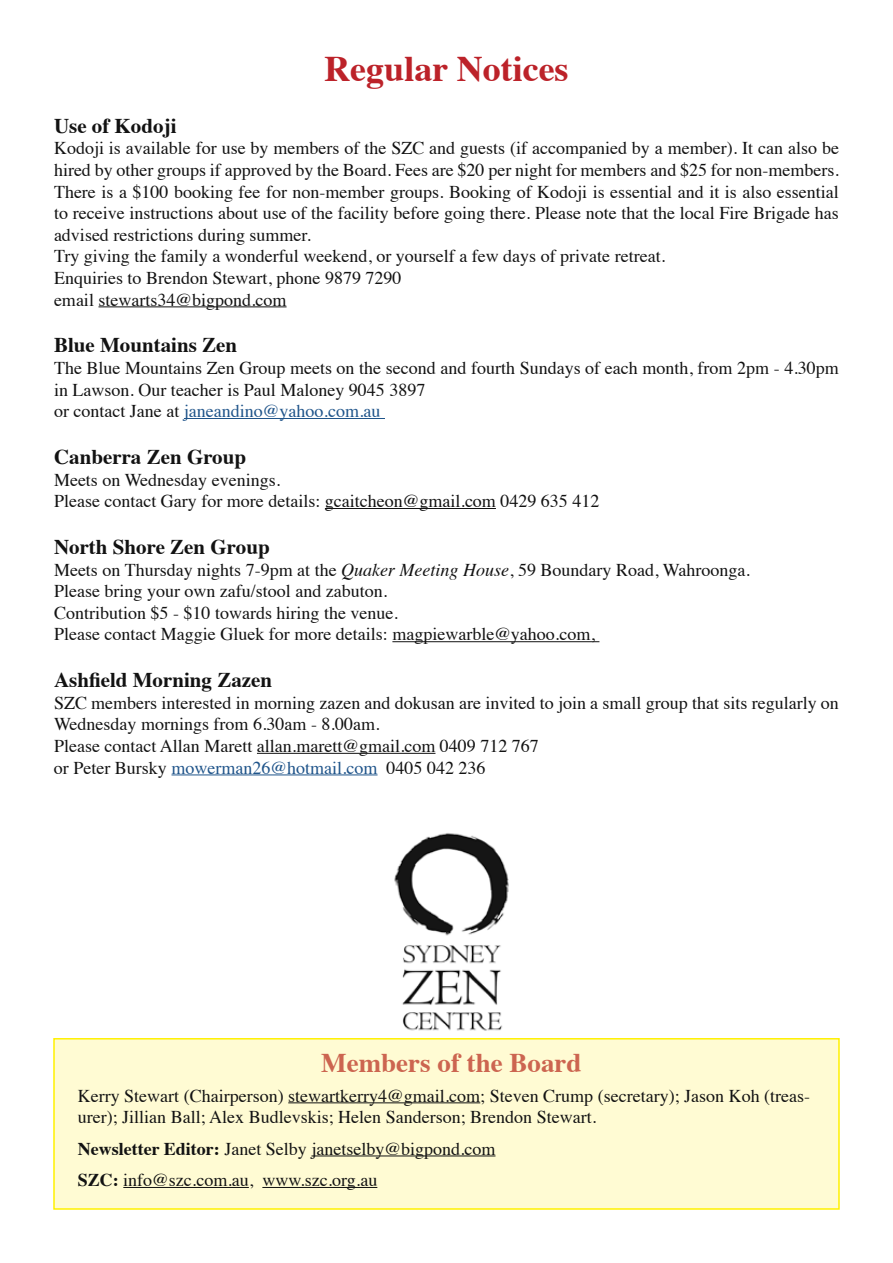
<style>
.page{position:relative;width:893px;height:1263px;background:#fff}
.page>*{position:absolute;margin:0;border:0;box-sizing:border-box;transform-origin:0 0}
.t1{font:700 36px "Times";color:#bc2229}
.t2{font:700 27px "Times";color:#cc6550}
.t3{font:700 21px "Times";color:#121212}
.t4{font:18px/21.6px "Times";color:#121212}
.s1{color:#1f548a}
.s2{font-style:italic}
.s3{font-weight:700}
</style>
<div class="page">
<div style="left:53px;top:1038px;width:787px;height:172px;background:#fffbd3;border:2px solid #fff100"></div>
<hr style="left:98px;top:306px;width:189px;height:1px;background:#121212">
<hr style="left:184px;top:418px;width:201px;height:1px;background:#1f548a">
<hr style="left:325px;top:508px;width:171px;height:1px;background:#121212">
<hr style="left:392px;top:641px;width:207px;height:1px;background:#121212">
<hr style="left:257px;top:753px;width:178px;height:1px;background:#121212">
<hr style="left:171px;top:774px;width:207px;height:1px;background:#1f548a">
<hr style="left:288px;top:1102px;width:192px;height:1px;background:#121212">
<hr style="left:311px;top:1155px;width:184px;height:1px;background:#121212">
<hr style="left:123px;top:1187px;width:126px;height:1px;background:#121212">
<hr style="left:262px;top:1187px;width:115px;height:1px;background:#121212">
<img style="left:394px;top:833px;width:115px;height:198px">
<h1 class="t1" style="left:324px;top:34px;width:246px">Regular Notices</h1>
<p class="t3" style="left:54px;top:105px;width:124px">Use of Kodoji</p>
<p class="t4" style="left:54px;top:136px;width:786px">Kodoji is available for use by members of the SZC and guests (if accompanied by a member). It can also be hired by other groups if approved by the Board. Fees are $20 per night for members and $25 for non-members.<br>There is a $100 booking fee for non-member groups. Booking of Kodoji is essential and it is also essential to receive instructions about use of the facility before going there. Please note that the local Fire Brigade has advised restrictions during summer.<br>Try giving the family a wonderful weekend, or yourself a few days of private retreat.<br>Enquiries to Brendon Stewart, phone 9879 7290<br>email stewarts34@bigpond.com</p>
<p class="t3" style="left:54px;top:325px;width:185px">Blue Mountains Zen</p>
<p class="t4" style="left:54px;top:355px;width:786px">The Blue Mountains Zen Group meets on the second and fourth Sundays of each month, from 2pm - 4.30pm in Lawson. Our teacher is Paul Maloney 9045 3897<br>or contact Jane at <span class="s1">janeandino@yahoo.com.au</span></p>
<p class="t3" style="left:54px;top:437px;width:194px">Canberra Zen Group</p>
<p class="t4" style="left:54px;top:467px;width:547px">Meets on Wednesday evenings.<br>Please contact Gary for more details: gcaitcheon@gmail.com 0429 635 412</p>
<p class="t3" style="left:54px;top:527px;width:217px">North Shore Zen Group</p>
<p class="t4" style="left:54px;top:557px;width:697px">Meets on Thursday nights 7-9pm at the <span class="s2">Quaker Meeting House</span>, 59 Boundary Road, Wahroonga.<br>Please bring your own zafu/stool and zabuton.<br>Contribution $5 - $10 towards hiring the venue.<br>Please contact Maggie Gluek for more details: magpiewarble@yahoo.com,</p>
<p class="t3" style="left:54px;top:660px;width:220px">Ashfield Morning Zazen</p>
<p class="t4" style="left:54px;top:690px;width:786px">SZC members interested in morning zazen and dokusan are invited to join a small group that sits regularly on Wednesday mornings from 6.30am - 8.00am.<br>Please contact Allan Marett allan.marett@gmail.com 0409 712 767<br>or Peter Bursky <span class="s1">mowerman26@hotmail.com</span> 0405 042 236</p>
<h2 class="t2" style="left:321px;top:1037px;width:262px">Members of the Board</h2>
<p class="t4" style="left:78px;top:1083px;width:734px">Kerry Stewart (Chairperson) stewartkerry4@gmail.com; Steven Crump (secretary); Jason Koh (treas&shy;urer); Jillian Ball; Alex Budlevskis; Helen Sanderson; Brendon Stewart.</p>
<p class="t4" style="left:78px;top:1131px;width:419px;line-height:31.5px"><span class="s3">Newsletter Editor:</span> Janet Selby janetselby@bigpond.com<br><span class="s3">SZC:</span> info@szc.com.au, www.szc.org.au</p>
</div>
